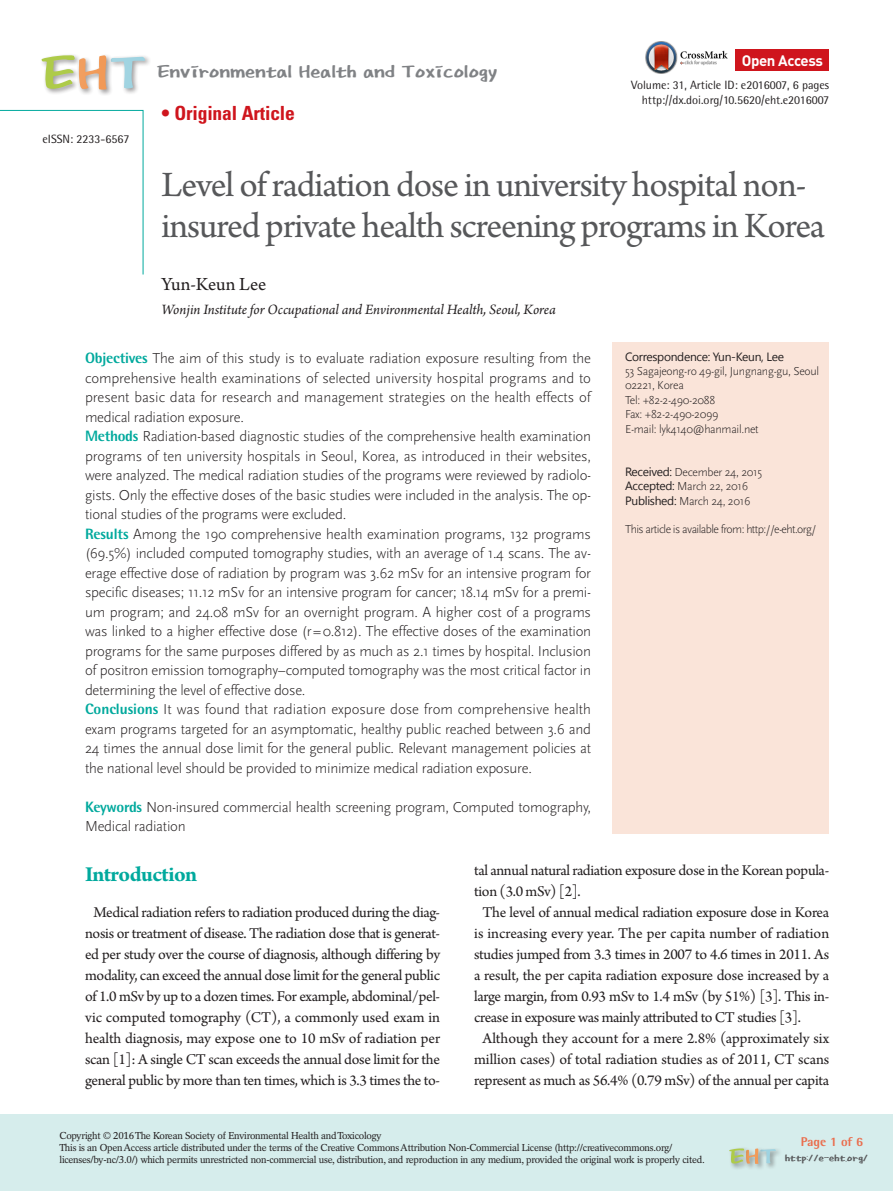
<style>
.page{position:relative;width:893px;height:1191px;background:#fff}
.page>*{position:absolute;margin:0;border:0;box-sizing:border-box;transform-origin:0 0}
.제목{font:37.5px/41.2px "Arno Pro";letter-spacing:-.025em;color:#57585a}
.t1{font:22.5px "H Ybda M";letter-spacing:-.03em;color:#808285}
.대제목{font:700 22.5px "Arno Pro";letter-spacing:-.02em;color:#00a99d}
.t2{font:700 condensed 19.5px "Univers LT Std";letter-spacing:-.01em;color:#cf151d}
.저자{font:19.5px "Arno Pro";color:#231f20}
.본문{font:15.75px/21px "Arno Pro";letter-spacing:-.02em;color:#231f20;text-align:center}
.초록{font:300 15px/19.5px "Scala Sans";letter-spacing:-.02em;color:#231f20;text-align:justify}
.소속{font:italic 15px "Arno Pro";letter-spacing:-.005em;color:#231f20}
.t3{font:700 15px "DIN Pro";letter-spacing:-.025em;color:#fff}
.t4{font:800 12.75px "Rotis Semi Sans Std";color:#ea6d4d}
.교신저자{font:300 12px/14.4px "Scala Sans";letter-spacing:-.025em;color:#231f20}
.t5{font:12px "Rotis Semi Sans Std";color:#231f20}
.교신저자-2{font:300 12px "Scala Sans";letter-spacing:-.05em;color:#231f20}
.교신저자-3{font:12px "Segoe UI";letter-spacing:-.025em;color:#231f20}
.t6{font:12px "H Ybda M";letter-spacing:-.03em;color:#57585a}
.t7{font:10.05px/12px "Rotation LT Std";letter-spacing:-.025em;color:#231f20}
.s1{font-family:"Rotis Semi Sans Std";font-weight:800;color:#00a99d}
.s2{font-family:"Segoe UI";font-weight:400}
</style>
<div class="page">
<div style="left:0;top:1114px;width:893px;height:77px;background:#d6edec"></div>
<div style="left:724px;top:1109px;width:88px;height:82px;background:#d6edec"></div>
<div style="left:690px;top:1109px;width:92px;height:82px;background:#fff;opacity:.75"></div>
<svg style="left:729px;top:1148px;width:47px;height:15px"></svg>
<svg style="left:0;top:109px;width:144px;height:166px"></svg>
<div style="left:736px;top:50px;width:93px;height:21px;background:#cf151d"></div>
<div style="left:37px;top:16px;width:112px;height:114px;background:#fff"></div>
<div style="left:3px;top:13px;width:111px;height:117px;background:#fff"></div>
<svg style="left:42px;top:55px;width:103px;height:35px"></svg>
<div style="left:612px;top:342px;width:217px;height:492px;background:#fae4d9"></div>
<img style="left:645px;top:41px;width:83px;height:32px">
<p class="t5" style="left:43px;top:132px;width:88px">eISSN: 2233-6567</p>
<p class="t1" style="left:157px;top:60px;width:342px">Environmental Health and Toxicology</p>
<p class="t2" style="left:162px;top:102px;width:135px">• Original Article</p>
<p class="t3" style="left:742px;top:50px;width:83px">Open Access</p>
<p class="t5" style="left:631px;top:78px;width:200px">Volume: 31, Article ID: e2016007, 6 pages</p>
<p class="t5" style="left:642px;top:93px;width:189px">http://dx.doi.org/10.5620/eht.e2016007</p>
<p class="제목" style="left:162px;top:166px;width:665px">Level of radiation dose in university hospital non&shy;insured private health screening programs in Korea</p>
<p class="저자" style="left:162px;top:273px;width:106px">Yun-Keun Lee</p>
<p class="소속" style="left:162px;top:300px;width:396px">Wonjin Institute for Occupational and Environmental Health, Seoul, Korea</p>
<p class="초록" style="left:85px;top:349px;width:508px"><span class="s1">Objectives</span> The aim of this study is to evaluate radiation exposure resulting from the comprehensive health examinations of selected university hospital programs and to present basic data for research and management strategies on the health effects of medical radiation exposure.</p>
<p class="초록" style="left:85px;top:427px;width:507px"><span class="s1">Methods</span> Radiation-based diagnostic studies of the comprehensive health examination programs of ten university hospitals in Seoul, Korea, as introduced in their websites, were analyzed. The medical radiation studies of the programs were reviewed by radiolo&shy;gists. Only the effective doses of the basic studies were included in the analysis. The op&shy;tional studies of the programs were excluded.</p>
<p class="초록" style="left:85px;top:524px;width:508px"><span class="s1">Results</span> Among the 190 comprehensive health examination programs, 132 programs (69.5%) included computed tomography studies, with an average of 1.4 scans. The av&shy;erage effective dose of radiation by program was 3.62 mSv for an intensive program for specific diseases; 11.12 mSv for an intensive program for cancer; 18.14 mSv for a premi&shy;um program; and 24.08 mSv for an overnight program. A higher cost of a programs was linked to a higher effective dose (r=0.812). The effective doses of the examination programs for the same purposes differed by as much as 2.1 times by hospital. Inclusion of positron emission tomography–computed tomography was the most critical factor in determining the level of effective dose.</p>
<p class="초록" style="left:85px;top:700px;width:508px"><span class="s1">Conclusions</span> It was found that radiation exposure dose from comprehensive health exam programs targeted for an asymptomatic, healthy public reached between 3.6 and 24 times the annual dose limit for the general public. Relevant management policies at the national level should be provided to minimize medical radiation exposure.</p>
<p class="초록" style="left:85px;top:797px;width:507px"><span class="s1">Keywords</span> Non-insured commercial health screening program, Computed tomography,<br>Medical radiation</p>
<p class="교신저자-3" style="left:625px;top:348px;width:160px">Correspondence: Yun-Keun, Lee</p>
<p class="교신저자" style="left:625px;top:364px;width:196px">53 Sagajeong-ro 49-gil, Jungnang-gu, Seoul<br>02221, Korea</p>
<p class="교신저자" style="left:625px;top:393px;width:92px">Tel: +82-2-490-2088</p>
<p class="교신저자" style="left:625px;top:407px;width:95px">Fax: +82-2-490-2099</p>
<p class="교신저자" style="left:625px;top:422px;width:135px">E-mail: lyk4140@hanmail.net</p>
<p class="교신저자" style="left:625px;top:465px;width:139px"><span class="s2">Received:</span> December 24, 2015</p>
<p class="교신저자" style="left:625px;top:479px;width:125px"><span class="s2">Accepted:</span> March 22, 2016</p>
<p class="교신저자" style="left:625px;top:494px;width:127px"><span class="s2">Published:</span> March 24, 2016</p>
<p class="교신저자-2" style="left:625px;top:523px;width:193px">This article is available from: http://e-eht.org/</p>
<p class="대제목" style="left:85px;top:861px;width:114px">Introduction</p>
<p class="본문" style="left:85px;top:903px;width:357px">Medical radiation refers to radiation produced during the diag&shy;nosis or treatment of disease. The radiation dose that is generat&shy;ed per study over the course of diagnosis, although differing by modality, can exceed the annual dose limit for the general public of 1.0 mSv by up to a dozen times. For example, abdominal/pel&shy;vic computed tomography (CT), a commonly used exam in health diagnosis, may expose one to 10 mSv of radiation per scan [1]: A single CT scan exceeds the annual dose limit for the general public by more than ten times, which is 3.3 times the to-</p>
<p class="본문" style="left:474px;top:861px;width:357px;text-align:left">tal annual natural radiation exposure dose in the Korean popula&shy;tion (3.0 mSv) [2].</p>
<p class="본문" style="left:474px;top:903px;width:357px;text-align:justify;text-indent:9px">The level of annual medical radiation exposure dose in Korea is increasing every year. The per capita number of radiation studies jumped from 3.3 times in 2007 to 4.6 times in 2011. As a result, the per capita radiation exposure dose increased by a large margin, from 0.93 mSv to 1.4 mSv (by 51%) [3]. This in&shy;crease in exposure was mainly attributed to CT studies [3].</p>
<p class="본문" style="left:474px;top:1029px;width:357px">Although they account for a mere 2.8% (approximately six million cases) of total radiation studies as of 2011, CT scans represent as much as 56.4% (0.79 mSv) of the annual per capita</p>
<p class="t7" style="left:60px;top:1129px;width:324px">Copyright © 2016 The Korean Society of Environmental Health and Toxicology</p>
<p class="t7" style="left:60px;top:1141px;width:647px">This is an Open Access article distributed under the terms of the Creative Commons Attribution Non-Commercial License (http://creativecommons.org/ licenses/by-nc/3.0/) which permits unrestricted non-commercial use, distribution, and reproduction in any medium, provided the original work is properly cited.</p>
<p class="t4" style="left:801px;top:1134px;width:64px">Page 1 of 6</p>
<p class="t6" style="left:785px;top:1151px;width:85px">http://e-eht.org/</p>
</div>
